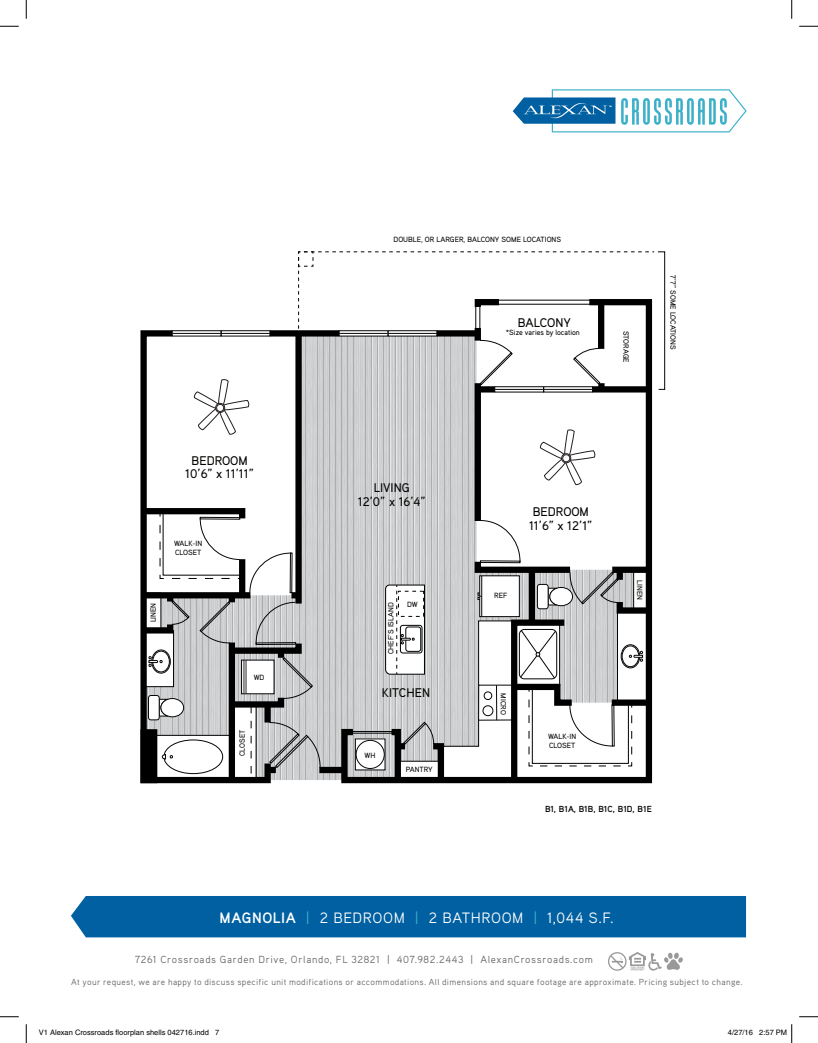
<style>
.page{position:relative;width:818px;height:1043px;background:#fff}
.page>*{position:absolute;margin:0;border:0;box-sizing:border-box;transform-origin:0 0}
.t1{font:15px "Aaux Pro";letter-spacing:.035em;color:#fff}
.t2{font:500 12.5px/13.5px "Aaux Pro";color:#030301;text-align:center}
.t3{font:10.25px "Aaux Pro";letter-spacing:.065em;color:#63666a}
.t4{font:8.75px "Aaux Pro";letter-spacing:.04em;color:#63666a}
.t5{font:700 8.75px "Aaux Pro";color:#000}
.t6{font:500 8.75px "Aaux Pro";color:#000}
.t7{font:500 7.5px/9px "Aaux Pro";color:#030301}
.t8{font:7.5px "Helvetica";color:#000}
.s1{font-weight:700}
.s2{color:#3bb0c9}
</style>
<div class="page">
<svg style="left:512px;top:89px;width:234px;height:43px"></svg>
<div style="left:71px;top:896px;width:676px;height:42px;background:#0060a1"></div>
<svg style="left:274px;top:336px;width:64px;height:444px;fill:#d0d1d3"></svg>
<svg style="left:338px;top:390px;width:315px;height:394px"></svg>
<div style="left:474px;top:383px;width:7px;height:138px;background:#000"></div>
<div style="left:592px;top:386px;width:57px;height:6px;background:#000"></div>
<div style="left:477px;top:386px;width:17px;height:6px;background:#000"></div>
<svg style="left:298px;top:251px;width:367px;height:139px"></svg>
<div style="left:437px;top:330px;width:40px;height:6px;background:#000"></div>
<div style="left:270px;top:330px;width:69px;height:6px;background:#000"></div>
<svg style="left:140px;top:330px;width:134px;height:454px"></svg>
<div style="left:295px;top:334px;width:7px;height:269px;background:#000"></div>
<div style="left:319px;top:766px;width:25px;height:7px;background:#000"></div>
<div style="left:229px;top:642px;width:6px;height:138px;background:#000"></div>
<svg style="left:140px;top:505px;width:181px;height:274px"></svg>
<div style="left:144px;top:732px;width:10px;height:48px;background:#000"></div>
<div style="left:140px;top:729px;width:17px;height:54px;border:6px solid #000"></div>
<svg style="left:384px;top:519px;width:269px;height:265px"></svg>
<div style="left:611px;top:699px;width:38px;height:6px;background:#000"></div>
<svg style="left:608px;top:952px;width:74px;height:19px"></svg>
<svg style="left:0;top:25px;width:19px;height:2px"></svg>
<svg style="left:799px;top:25px;width:19px;height:2px"></svg>
<svg style="left:0;top:1016px;width:19px;height:1px"></svg>
<svg style="left:799px;top:1016px;width:19px;height:1px"></svg>
<svg style="left:25px;top:0;width:2px;height:19px"></svg>
<svg style="left:25px;top:1024px;width:2px;height:18px"></svg>
<svg style="left:791px;top:0;width:1px;height:19px"></svg>
<svg style="left:791px;top:1024px;width:1px;height:18px"></svg>
<h2 class="t2" style="left:185px;top:453px;width:70px">BEDROOM<br>10’6” x 11’11”</h2>
<p class="t7" style="left:174px;top:538px;width:30px">WALK-IN<br>CLOSET</p>
<p class="t7" style="left:149px;top:622px;width:21px;rotate:-90deg">LINEN</p>
<p class="t7" style="left:254px;top:672px;width:12px">WD</p>
<p class="t7" style="left:237px;top:756px;width:28px;rotate:-90deg">CLOSET</p>
<p class="t7" style="left:393px;top:235px;width:169px">DOUBLE, OR LARGER, BALCONY SOME LOCATIONS</p>
<h2 class="t2" style="left:517px;top:315px;width:55px">BALCONY</h2>
<p class="t7" style="left:506px;top:327px;width:75px">*Size varies by location</p>
<p class="t7" style="left:630px;top:331px;width:33px;rotate:90deg">STORAGE</p>
<p class="t7" style="left:677px;top:275px;width:76px;rotate:90deg">7’7” SOME LOCATIONS</p>
<h2 class="t2" style="left:358px;top:481px;width:69px">LIVING<br>12’0” x 16’4”</h2>
<p class="t7" style="left:407px;top:600px;width:12px">DW</p>
<p class="t7" style="left:386px;top:654px;width:53px;rotate:-90deg">CHEF’S ISLAND</p>
<h2 class="t2" style="left:382px;top:685px;width:50px">KITCHEN</h2>
<p class="t7" style="left:364px;top:750px;width:12px">WH</p>
<p class="t7" style="left:406px;top:765px;width:28px">PANTRY</p>
<h2 class="t2" style="left:529px;top:504px;width:65px;text-align:left">BEDROOM<br>11’6” x 12’1”</h2>
<p class="t7" style="left:494px;top:591px;width:15px">REF</p>
<p class="t7" style="left:644px;top:580px;width:21px;rotate:90deg">LINEN</p>
<p class="t7" style="left:508px;top:693px;width:23px;rotate:90deg">MICRO</p>
<p class="t7" style="left:548px;top:731px;width:30px">WALK-IN<br>CLOSET</p>
<p class="t6" style="left:557px;top:802px;width:92px">B1A, B1B, B1C, B1D, B1E</p>
<p class="t5" style="left:545px;top:803px;width:108px">B1, B1A, B1B, B1C, B1D, B1E</p>
<h1 class="t1" style="left:219px;top:908px;width:395px"><span class="s1">MAGNOLIA</span> <span class="s2">|</span> 2 BEDROOM <span class="s2">|</span> 2 BATHROOM <span class="s2">|</span> 1,044 S.F.</h1>
<h3 class="t3" style="left:135px;top:953px;width:459px">7261 Crossroads Garden Drive, Orlando, FL 32821 | 407.982.2443 | AlexanCrossroads.com</h3>
<p class="t4" style="left:71px;top:976px;width:672px">At your request, we are happy to discuss specific unit modifications or accommodations. All dimensions and square footage are approximate. Pricing subject to change.</p>
<p class="t8" style="left:39px;top:1028px;width:182px">V1 Alexan Crossroads floorplan shells 042716.indd 7</p>
<p class="t8" style="left:728px;top:1028px;width:61px">4/27/16 2:57 PM</p>
</div>
